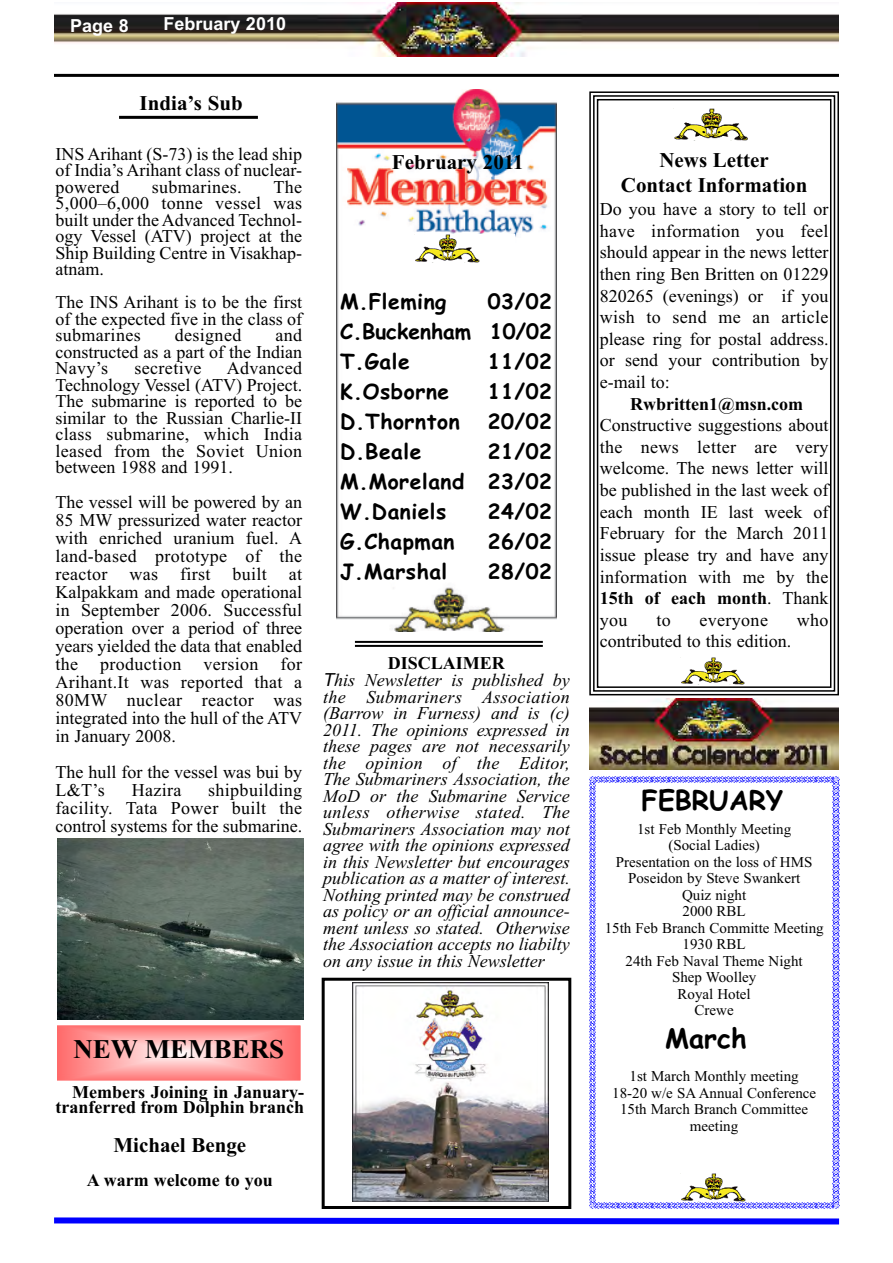
<style>
.page{position:relative;width:893px;height:1263px;background:#fff}
.page>*{position:absolute;margin:0;border:0;box-sizing:border-box;transform-origin:0 0}
.t1{font:700 27px "Comic Sans MS";color:#000}
.t2{font:700 27px "Times New Roman";color:#000}
.t3{font:700 21px/30px "Comic Sans MS";letter-spacing:.025em;color:#000;text-align:justify}
.t4{font:700 21px/25.2px "Times New Roman";color:#000;text-align:center}
.t5{font:18px/21.6px "Times New Roman";color:#000;text-align:justify}
.t6{font:italic 18px/16.5px "Times New Roman";color:#000}
.t7{font:700 18px/15px "Times New Roman";color:#000;text-align:right}
.t8{font:18px "Times New Roman";letter-spacing:.02em;color:#000}
.t9{font:700 18px "Arial";color:#fff}
.t10{font:15px/16.5px "Times New Roman";color:#000;text-align:center}
.s1{font-weight:700;font-style:normal}
.s2{font-family:"Arial"}
.s3{font-weight:700}
</style>
<div class="page">
<img style="left:54px;top:3px;width:785px;height:54px">
<hr style="left:54px;top:74px;width:785px;height:3px;background:#000">
<hr style="left:355px;top:641px;width:188px;height:2px;background:#000">
<hr style="left:355px;top:645px;width:188px;height:2px;background:#000">
<svg style="left:54px;top:776px;width:786px;height:449px"></svg>
<svg style="left:589px;top:91px;width:250px;height:605px"></svg>
<div style="left:640px;top:109px;width:145px;height:31px;background:#fff"></div>
<img style="left:674px;top:109px;width:74px;height:31px">
<div style="left:643px;top:657px;width:150px;height:28px;background:#fff"></div>
<img style="left:680px;top:657px;width:65px;height:28px">
<div style="left:322px;top:655px;width:249px;height:554px;background:#fff"></div>
<img style="left:336px;top:89px;width:221px;height:543px">
<div style="left:381px;top:235px;width:133px;height:27px;background:#fff"></div>
<img style="left:415px;top:235px;width:65px;height:27px">
<div style="left:322px;top:978px;width:249px;height:231px;border:3px solid #000"></div>
<div style="left:641px;top:1025px;width:146px;height:33px;background:#fff"></div>
<div style="left:640px;top:787px;width:151px;height:32px;background:#fff"></div>
<img style="left:352px;top:982px;width:196px;height:219px">
<svg style="left:58px;top:1026px;width:242px;height:54px;background:#ff9d9d"></svg>
<div style="left:54px;top:1022px;width:250px;height:62px;border:3px solid #fff"></div>
<svg style="left:589px;top:698px;width:250px;height:72px"></svg>
<img style="left:589px;top:699px;width:250px;height:70px">
<div style="left:54px;top:80px;width:250px;height:940px;background:#fff"></div>
<hr style="left:119px;top:116px;width:139px;height:3px;background:#000">
<img style="left:58px;top:839px;width:245px;height:180px">
<p class="t9" style="left:70px;top:15px;width:60px">Page 8</p>
<p class="t9" style="left:163px;top:13px;width:124px">February 2010</p>
<p class="t4" style="left:140px;top:93px;width:105px">India’s Sub</p>
<p class="t5" style="left:56px;top:147px;width:248px;line-height:16.5px">INS Arihant (S-73) is the lead ship of India’s Arihant class of nuclear&shy;powered</p>
<p class="t5" style="left:56px;top:180px;width:248px;line-height:16.5px;text-indent:218px">The 5,000–6,000 tonne vessel was built under the Advanced Technol&shy;ogy Vessel (ATV) project at the Ship Building Centre in Visakhap&shy;atnam.</p>
<p class="t5" style="left:56px;top:295px;width:248px;line-height:16.5px">The INS Arihant is to be the first of the expected five in the class of submarines</p>
<p class="t8" style="left:152px;top:180px;width:92px">submarines.</p>
<p class="t5" style="left:56px;top:328px;width:248px;line-height:16.5px;text-indent:220px">and constructed as a part of the Indian Navy’s</p>
<p class="t8" style="left:175px;top:329px;width:68px">designed</p>
<p class="t5" style="left:56px;top:361px;width:248px;line-height:16.5px;text-indent:171px">Advanced Technology Vessel (ATV) Project.<br>The submarine is reported to be similar to the Russian Charlie-II class submarine, which India leased from the Soviet Union between 1988 and 1991.</p>
<p class="t5" style="left:56px;top:494px;width:248px;line-height:18px">The vessel will be powered by an 85 MW pressurized water reactor with enriched uranium fuel. A land-based prototype of the reactor was first built at Kalpakkam and made operational in September 2006. Successful operation over a period of three years yielded the data that enabled the production version for Arihant.It was reported that a 80MW nuclear reactor was integrated into the hull of the ATV in January 2008.</p>
<p class="t5" style="left:56px;top:764px;width:248px;line-height:18px">The hull for the vessel was bui by<br>L&amp;T’s</p>
<p class="t8" style="left:135px;top:362px;width:68px">secretive</p>
<p class="t5" style="left:56px;top:782px;width:248px;line-height:18px;text-indent:153px">shipbuilding facility. Tata Power built the control systems for the submarine.</p>
<p class="t5" style="left:132px;top:780px;width:51px">Hazira</p>
<p class="t4" style="left:392px;top:152px;width:133px">February 2011</p>
<p class="t3" style="left:340px;top:289px;width:213px;text-indent:148px">03/02<br>C.Buckenham 10/02<br>T.Gale</p>
<p class="t3" style="left:340px;top:289px;width:108px">M.Fleming</p>
<p class="t3" style="left:488px;top:349px;width:66px">11/02</p>
<p class="t3" style="left:340px;top:379px;width:111px">K.Osborne</p>
<p class="t3" style="left:488px;top:379px;width:66px">11/02</p>
<p class="t3" style="left:340px;top:409px;width:121px">D.Thornton</p>
<p class="t3" style="left:488px;top:409px;width:66px">20/02</p>
<p class="t3" style="left:340px;top:439px;width:83px">D.Beale</p>
<p class="t3" style="left:340px;top:439px;width:213px;text-indent:148px">21/02<br>M.Moreland 23/02<br>W.Daniels</p>
<p class="t3" style="left:488px;top:499px;width:66px">24/02</p>
<p class="t3" style="left:340px;top:529px;width:116px">G.Chapman</p>
<p class="t3" style="left:488px;top:529px;width:66px">26/02</p>
<p class="t3" style="left:340px;top:559px;width:109px">J.Marshal</p>
<p class="t3" style="left:488px;top:559px;width:66px">28/02</p>
<p class="t6" style="left:323px;top:657px;width:248px;text-indent:65px"><span class="s1">DISCLAIMER<br></span><span class="s2">T</span>his Newsletter is published by the Submariners Association (Barrow in Furness) and is (c)<br>2011. The opinions expressed in these pages are not necessarily the opinion of the Editor,<br>The Submariners Association, the<br>MoD or the Submarine Service unless otherwise stated. The<br>Submariners Association may not agree with the opinions expressed in this Newsletter but encourages publication as a matter of interest.<br>Nothing printed may be construed as policy or an official announce&shy;ment unless so stated. Otherwise the Association accepts no liabilty on any issue in this Newsletter</p>
<h1 class="t2" style="left:73px;top:1040px;width:212px">NEW MEMBERS</h1>
<p class="t7" style="left:56px;top:1086px;width:250px">Members Joining in January&shy;tranferred from Dolphin branch</p>
<p class="t4" style="left:113px;top:1134px;width:134px">Michael Benge</p>
<p class="t7" style="left:87px;top:1174px;width:187px">A warm welcome to you</p>
<p class="t4" style="left:621px;top:150px;width:188px">News Letter<br>Contact Information</p>
<p class="t5" style="left:600px;top:200px;width:230px">Do you have a story to tell or have information you feel should appear in the news letter then ring Ben Britten on 01229<br>820265 (evenings) or if you wish to send me an article please ring for postal address. or send your contribution by e-mail to:</p>
<p class="t7" style="left:630px;top:398px;width:175px">Rwbritten1@msn.com</p>
<p class="t5" style="left:600px;top:416px;width:230px">Constructive suggestions about the news letter are very welcome. The news letter will be published in the last week of each month IE last week of February for the March 2011 issue please try and have any information with me by the <span class="s3">15th of each month</span>. Thank you</p>
<p class="t5" style="left:656px;top:611px;width:16px">to</p>
<p class="t8" style="left:699px;top:613px;width:70px">everyone</p>
<p class="t5" style="left:797px;top:611px;width:33px">who</p>
<p class="t5" style="left:600px;top:632px;width:193px">contributed to this edition.</p>
<h1 class="t1" style="left:642px;top:789px;width:143px">FEBRUARY</h1>
<p class="t10" style="left:605px;top:822px;width:220px">1st Feb Monthly Meeting<br>(Social Ladies)<br>Presentation on the loss of HMS<br>Poseidon by Steve Swankert<br>Quiz night<br>2000 RBL<br>15th Feb Branch Committe Meeting<br>1930 RBL<br>24th Feb Naval Theme Night<br>Shep Woolley<br>Royal Hotel<br>Crewe</p>
<h1 class="t1" style="left:665px;top:1027px;width:83px">March</h1>
<p class="t10" style="left:612px;top:1070px;width:205px">1st March Monthly meeting<br>18-20 w/e SA Annual Conference<br>15th March Branch Committee meeting</p>
</div>
